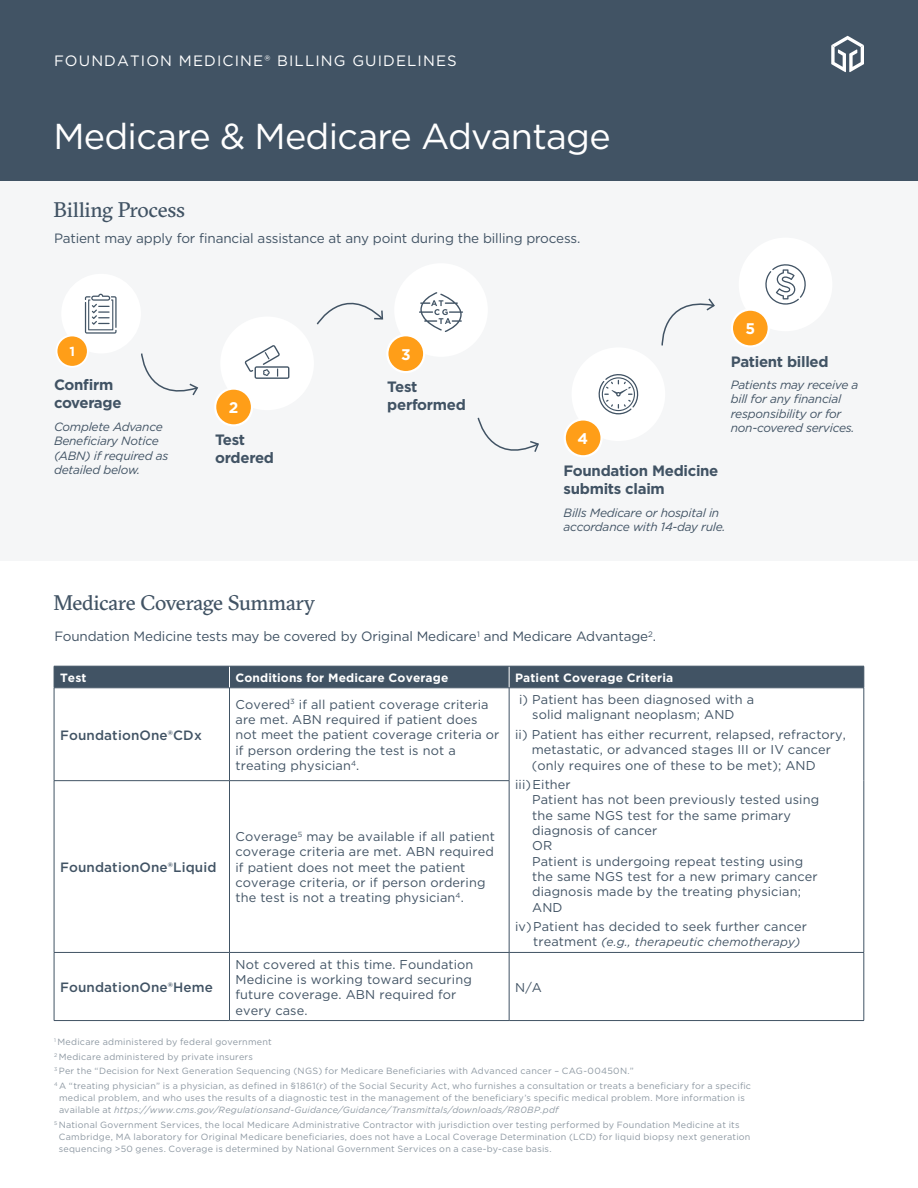
<style>
.page{position:relative;width:918px;height:1188px;background:#fff}
.page>*{position:absolute;margin:0;border:0;box-sizing:border-box;transform-origin:0 0}
.t1{font:36px "Gotham";letter-spacing:-.02em;color:#fff}
.t2{font:21px "GT Sectra";letter-spacing:-.015em;color:#415364}
.t3{font:700 15.45px "Gotham";color:#fff}
.t4{font:700 15px/18px "Gotham";letter-spacing:-.02em;color:#415364}
.t5{font:15px "Gotham";letter-spacing:.075em;color:#fff}
.t6{font:13.5px "Gotham";letter-spacing:-.01em;color:#415364}
.t7{font:500 13.5px "Gotham";letter-spacing:.01em;color:#415364}
.t8{font:700 13.05px "Gotham";color:#fff}
.t9{font:12.75px/15.3px "Gotham";letter-spacing:.01em;color:#415364}
.t10{font:italic 12px/14.4px "Gotham";letter-spacing:-.02em;color:#415364}
.t11{font:700 12px "Gotham";letter-spacing:.01em;color:#fff}
.t12{font:italic 12px "Gotham";letter-spacing:.01em;color:#415364}
.t13{font:9px/14.7px "Gotham";letter-spacing:.025em;color:#8d98a2}
.s1{font-style:normal;font-size:12.75px}
.s2{font-style:italic}
</style>
<div class="page">
<div style="left:0;top:181px;width:918px;height:380px;background:#f5f6f7"></div>
<div style="left:61px;top:274px;width:80px;height:79px;background:#fff;border-radius:50%"></div>
<div style="left:57px;top:335px;width:31px;height:32px;background:#ff9e18;border-radius:50%"></div>
<div style="left:56px;top:335px;width:33px;height:33px;border:2px solid #fff;border-radius:50%"></div>
<div style="left:220px;top:317px;width:94px;height:93px;background:#fff;border-radius:50%"></div>
<div style="left:215px;top:389px;width:37px;height:36px;background:#ff9e18;border-radius:50%"></div>
<div style="left:214px;top:387px;width:39px;height:40px;border:2px solid #fff;border-radius:50%"></div>
<svg style="left:85px;top:294px;width:32px;height:40px"></svg>
<div style="left:394px;top:263px;width:94px;height:94px;background:#fff;border-radius:50%"></div>
<div style="left:387px;top:335px;width:37px;height:37px;background:#ff9e18;border-radius:50%"></div>
<div style="left:386px;top:334px;width:39px;height:39px;border:2px solid #fff;border-radius:50%"></div>
<svg style="left:419px;top:292px;width:44px;height:40px"></svg>
<div style="left:739px;top:238px;width:93px;height:93px;background:#fff;border-radius:50%"></div>
<div style="left:732px;top:310px;width:37px;height:36px;background:#ff9e18;border-radius:50%"></div>
<div style="left:731px;top:309px;width:39px;height:39px;border:2px solid #fff;border-radius:50%"></div>
<svg style="left:765px;top:264px;width:41px;height:41px"></svg>
<div style="left:572px;top:347px;width:93px;height:94px;background:#fff;border-radius:50%"></div>
<div style="left:565px;top:419px;width:37px;height:37px;background:#ff9e18;border-radius:50%"></div>
<div style="left:564px;top:418px;width:39px;height:39px;border:2px solid #fff;border-radius:50%"></div>
<svg style="left:598px;top:374px;width:41px;height:41px"></svg>
<svg style="left:141px;top:353px;width:58px;height:43px"></svg>
<svg style="left:477px;top:417px;width:62px;height:35px"></svg>
<svg style="left:661px;top:298px;width:54px;height:48px"></svg>
<div style="left:0;top:0;width:918px;height:181px;background:#415364"></div>
<svg style="left:55px;top:689px;width:809px;height:331px"></svg>
<svg style="left:54px;top:666px;width:811px;height:22px;background:#425465"></svg>
<hr style="left:54px;top:688px;width:1px;height:92px;background:#415364">
<hr style="left:54px;top:688px;width:176px;height:1px;background:#415364">
<hr style="left:229px;top:688px;width:1px;height:92px;background:#415364">
<hr style="left:230px;top:688px;width:279px;height:1px;background:#415364">
<hr style="left:509px;top:688px;width:1px;height:92px;background:#415364">
<hr style="left:509px;top:688px;width:355px;height:1px;background:#415364">
<hr style="left:864px;top:688px;width:1px;height:93px;background:#415364">
<hr style="left:864px;top:781px;width:1px;height:171px;background:#415364">
<hr style="left:54px;top:781px;width:1px;height:171px;background:#415364">
<hr style="left:54px;top:780px;width:176px;height:1px;background:#415364">
<hr style="left:229px;top:781px;width:1px;height:171px;background:#415364">
<hr style="left:230px;top:780px;width:279px;height:1px;background:#415364">
<hr style="left:509px;top:781px;width:1px;height:171px;background:#415364">
<hr style="left:54px;top:953px;width:1px;height:67px;background:#415364">
<hr style="left:54px;top:952px;width:176px;height:1px;background:#415364">
<hr style="left:230px;top:952px;width:279px;height:1px;background:#415364">
<hr style="left:509px;top:952px;width:355px;height:1px;background:#415364">
<hr style="left:229px;top:953px;width:1px;height:67px;background:#415364">
<hr style="left:509px;top:953px;width:1px;height:67px;background:#415364">
<hr style="left:864px;top:953px;width:1px;height:67px;background:#415364">
<hr style="left:54px;top:1020px;width:176px;height:1px;background:#415364">
<hr style="left:230px;top:1020px;width:279px;height:1px;background:#415364">
<hr style="left:509px;top:1020px;width:355px;height:1px;background:#415364">
<svg style="left:244px;top:345px;width:45px;height:34px"></svg>
<svg style="left:316px;top:302px;width:68px;height:23px"></svg>
<svg style="left:831px;top:36px;width:33px;height:36px"></svg>
<h3 class="t5" style="left:54px;top:51px;width:404px">FOUNDATION MEDICINE® BILLING GUIDELINES</h3>
<h1 class="t1" style="left:53px;top:114px;width:559px">Medicare &amp; Medicare Advantage</h1>
<h2 class="t2" style="left:54px;top:197px;width:133px">Billing Process</h2>
<h3 class="t6" style="left:54px;top:230px;width:528px">Patient may apply for financial assistance at any point during the billing process.</h3>
<h3 class="t8" style="left:69px;top:343px;width:7px">1</h3>
<h3 class="t4" style="left:54px;top:376px;width:69px">Confirm coverage</h3>
<h3 class="t10" style="left:54px;top:419px;width:116px">Complete Advance<br>Beneficiary Notice (ABN) if required as detailed below.</h3>
<h3 class="t3" style="left:229px;top:397px;width:11px">2</h3>
<h3 class="t4" style="left:215px;top:431px;width:60px">Test ordered</h3>
<h3 class="t3" style="left:401px;top:344px;width:11px">3</h3>
<h3 class="t4" style="left:387px;top:378px;width:80px">Test performed</h3>
<h3 class="t3" style="left:745px;top:319px;width:11px">5</h3>
<h3 class="t4" style="left:731px;top:352px;width:99px">Patient billed</h3>
<h3 class="t10" style="left:731px;top:377px;width:129px">Patients may receive a bill for any financial responsibility or for non-covered services.</h3>
<h3 class="t3" style="left:578px;top:428px;width:12px">4</h3>
<h3 class="t4" style="left:564px;top:462px;width:156px">Foundation Medicine submits claim</h3>
<h3 class="t10" style="left:564px;top:505px;width:163px">Bills Medicare or hospital in accordance with 14-day rule.</h3>
<h2 class="t2" style="left:53px;top:589px;width:263px">Medicare Coverage Summary</h2>
<h3 class="t6" style="left:54px;top:628px;width:603px">Foundation Medicine tests may be covered by Original Medicare<sup>1</sup> and Medicare Advantage<sup>2</sup>.</h3>
<h3 class="t11" style="left:60px;top:670px;width:28px">Test</h3>
<h3 class="t11" style="left:235px;top:670px;width:214px">Conditions for Medicare Coverage</h3>
<h3 class="t11" style="left:515px;top:670px;width:160px">Patient Coverage Criteria</h3>
<h3 class="t7" style="left:60px;top:726px;width:143px">FoundationOne®CDx</h3>
<h3 class="t7" style="left:60px;top:858px;width:158px">FoundationOne®Liquid</h3>
<h3 class="t7" style="left:60px;top:978px;width:154px">FoundationOne®Heme</h3>
<h3 class="t9" style="left:236px;top:696px;width:265px">Covered<sup>3</sup> if all patient coverage criteria are met. ABN required if patient does not meet the patient coverage criteria or if person ordering the test is not a treating physician<sup>4</sup>.</h3>
<h3 class="t9" style="left:519px;top:692px;width:237px;text-align:center">i) Patient has been diagnosed with a solid malignant neoplasm; AND</h3>
<h3 class="t9" style="left:532px;top:726px;width:316px;text-indent:-17px">ii) Patient has either recurrent, relapsed, refractory, metastatic, or advanced stages III or IV cancer (only requires one of these to be met); AND</h3>
<p class="t9" style="left:532px;top:777px;width:289px;text-indent:-17px">iii) Either<br>Patient has not been previously tested using the same NGS test for the same primary diagnosis of cancer<br>OR<br>Patient is undergoing repeat testing using the same NGS test for a new primary cancer diagnosis made by the treating physician;<br>AND</p>
<h3 class="t9" style="left:515px;top:919px;width:293px">iv) Patient has decided to seek further cancer</h3>
<h3 class="t12" style="left:533px;top:935px;width:269px"><span class="s1">treatment</span> (e.g., therapeutic chemotherapy)</h3>
<h3 class="t9" style="left:235px;top:829px;width:261px">Coverage<sup>5</sup> may be available if all patient coverage criteria are met. ABN required if patient does not meet the patient coverage criteria, or if person ordering the test is not a treating physician<sup>4</sup>.</h3>
<h3 class="t9" style="left:235px;top:956px;width:240px">Not covered at this time. Foundation<br>Medicine is working toward securing future coverage. ABN required for every case.</h3>
<h3 class="t9" style="left:515px;top:979px;width:28px">N/A</h3>
<p class="t13" style="left:54px;top:1034px;width:699px"><sup>1</sup> Medicare administered by federal government<br><sup>2</sup> Medicare administered by private insurers<br><sup>3</sup> Per the “Decision for Next Generation Sequencing (NGS) for Medicare Beneficiaries with Advanced cancer – CAG-00450N.”<br><sup>4</sup> A “treating physician” is a physician, as defined in §1861(r) of the Social Security Act, who furnishes a consultation or treats a beneficiary for a specific</p>
<p class="t13" style="left:59px;top:1092px;width:687px;line-height:12px">medical problem, and who uses the results of a diagnostic test in the management of the beneficiary’s specific medical problem. More information is available at <span class="s2">https://www.cms.gov/Regulationsand-Guidance/Guidance/Transmittals/downloads/R80BP.pdf</span></p>
<p class="t13" style="left:59px;top:1118px;width:693px;line-height:12px;text-indent:-5px"><sup>5</sup> National Government Services, the local Medicare Administrative Contractor with jurisdiction over testing performed by Foundation Medicine at its<br>Cambridge, MA laboratory for Original Medicare beneficiaries, does not have a Local Coverage Determination (LCD) for liquid biopsy next generation sequencing &gt;50 genes. Coverage is determined by National Government Services on a case-by-case basis.</p>
</div>
